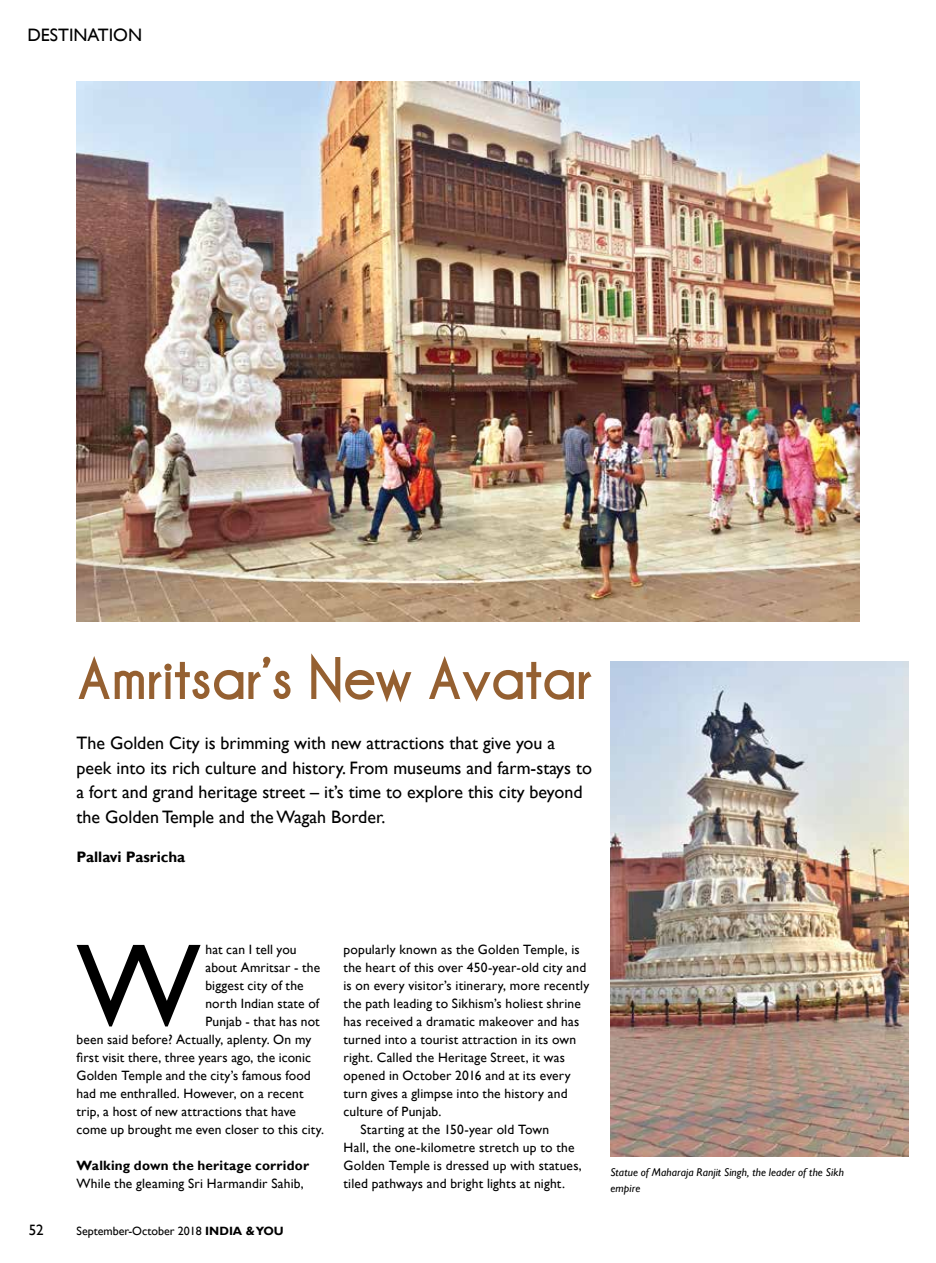
<style>
.page{position:relative;width:936px;height:1263px;background:#fff}
.page>*{position:absolute;margin:0;border:0;box-sizing:border-box;transform-origin:0 0}
.t1{font:119.1px "Gill Sans";color:#000}
.t2{font:61.5px "Champagne&Limousines Thick";color:#956031}
.t3{font:18px/24.6px "Gill Sans";color:#000}
.t4{font:700 15.15px "Gill Sans";color:#000}
.t5{font:15px "Gill Sans";color:#000}
.t6{font:13.5px "Gill Sans";letter-spacing:.01em;color:#000}
.t7{font:700 13.5px "Gill Sans";letter-spacing:.015em;color:#000}
.t8{font:12px "Gill Sans";color:#000}
.t9{font:italic 11.25px/16.2px "Gill Sans";letter-spacing:.01em;color:#000}
.s1{font-weight:700}
</style>
<div class="page">
<img style="left:77px;top:81px;width:782px;height:540px">
<img style="left:610px;top:662px;width:298px;height:495px">
<h3 class="t3" style="left:27px;top:23px;width:116px">DESTINATION</h3>
<h2 class="t2" style="left:77px;top:644px;width:516px">Amritsar’s New Avatar</h2>
<p class="t3" style="left:77px;top:731px;width:517px">The Golden City is brimming with new attractions that give you a peek into its rich culture and history. From museums and farm-stays to a fort and grand heritage street – it’s time to explore this city beyond the Golden Temple and the Wagah Border.</p>
<p class="t4" style="left:77px;top:848px;width:110px">Pallavi Pasricha</p>
<h1 class="t1" style="left:77px;top:917px;width:126px">W</h1>
<p class="t6" style="left:205px;top:942px;width:93px">hat can I tell you</p>
<p class="t6" style="left:205px;top:960px;width:116px">about Amritsar - the</p>
<p class="t6" style="left:205px;top:978px;width:100px">biggest city of the</p>
<p class="t6" style="left:205px;top:996px;width:115px">north Indian state of</p>
<p class="t6" style="left:205px;top:1014px;width:116px">Punjab - that has not</p>
<p class="t6" style="left:77px;top:1032px;width:236px">been said before? Actually, aplenty. On my</p>
<p class="t6" style="left:77px;top:1050px;width:236px">first visit there, three years ago, the iconic</p>
<p class="t6" style="left:77px;top:1068px;width:236px">Golden Temple and the city’s famous food</p>
<p class="t6" style="left:77px;top:1086px;width:228px">had me enthralled. However, on a recent</p>
<p class="t6" style="left:77px;top:1104px;width:221px">trip, a host of new attractions that have</p>
<p class="t6" style="left:77px;top:1122px;width:249px">come up brought me even closer to this city.</p>
<p class="t7" style="left:77px;top:1157px;width:234px">Walking down the heritage corridor</p>
<p class="t6" style="left:77px;top:1176px;width:229px">While the gleaming Sri Harmandir Sahib,</p>
<p class="t5" style="left:29px;top:1221px;width:16px">52</p>
<p class="t8" style="left:77px;top:1223px;width:209px">September-October 2018 <span class="s1">INDIA &amp; YOU</span></p>
<p class="t6" style="left:343px;top:942px;width:238px">popularly known as the Golden Temple, is</p>
<p class="t6" style="left:343px;top:960px;width:244px">the heart of this over 450-year-old city and</p>
<p class="t6" style="left:343px;top:978px;width:247px">is on every visitor’s itinerary, more recently</p>
<p class="t6" style="left:343px;top:996px;width:239px">the path leading to Sikhism’s holiest shrine</p>
<p class="t6" style="left:343px;top:1014px;width:237px">has received a dramatic makeover and has</p>
<p class="t6" style="left:343px;top:1032px;width:234px">turned into a tourist attraction in its own</p>
<p class="t6" style="left:343px;top:1050px;width:223px">right. Called the Heritage Street, it was</p>
<p class="t6" style="left:343px;top:1068px;width:229px">opened in October 2016 and at its every</p>
<p class="t6" style="left:343px;top:1086px;width:225px">turn gives a glimpse into the history and</p>
<p class="t6" style="left:343px;top:1104px;width:99px">culture of Punjab.</p>
<p class="t6" style="left:360px;top:1122px;width:190px">Starting at the 150-year old Town</p>
<p class="t6" style="left:343px;top:1140px;width:232px">Hall, the one-kilometre stretch up to the</p>
<p class="t6" style="left:343px;top:1158px;width:240px">Golden Temple is dressed up with statues,</p>
<p class="t6" style="left:343px;top:1176px;width:223px">tiled pathways and bright lights at night.</p>
<p class="t9" style="left:610px;top:1164px;width:235px">Statue of Maharaja Ranjit Singh, the leader of the Sikh empire</p>
</div>
